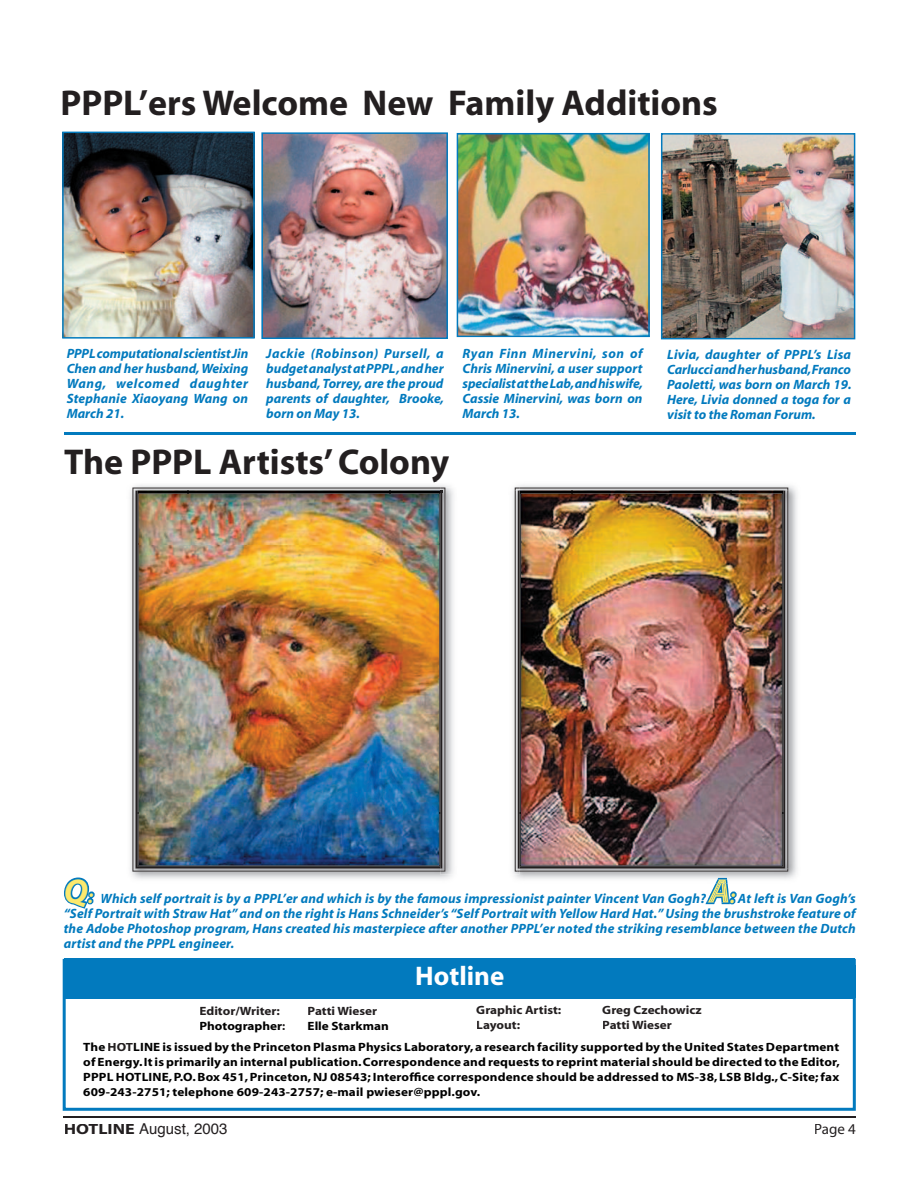
<style>
.page{position:relative;width:918px;height:1188px;background:#fff}
.page>*{position:absolute;margin:0;border:0;box-sizing:border-box;transform-origin:0 0}
.t1{font:700 36px "Myriad";color:#231f20}
.t2{font:700 27px "Myriad";color:#fff}
.t3{font:15px "Helvetica";color:#231f20}
.t4{font:15px "Myriad";color:#231f20}
.t5{font:italic 700 13.5px/15px "Myriad";color:#027abe;text-align:justify}
.t6{font:700 12px/15px "Myriad";letter-spacing:.01em;color:#000;text-align:justify;scale:1.1 1}
.t7{font:700 12px "Myriad";color:#231f20;scale:1.1 1}
.s1{font-size:34.5px;color:#fce96e}
.s2{font-size:19.5px;color:#fce96e}
.s3{color:#231f20}
.s4{font-family:"Myriad";font-weight:700}
</style>
<div class="page">
<hr style="left:64px;top:1116px;width:792px;height:2px;background:#231f20">
<img style="left:64px;top:133px;width:189px;height:204px">
<hr style="left:62px;top:132px;width:2px;height:206px;background:#027abe">
<hr style="left:63px;top:337px;width:191px;height:2px;background:#027abe">
<hr style="left:253px;top:132px;width:2px;height:206px;background:#027abe">
<hr style="left:63px;top:132px;width:191px;height:1px;background:#027abe">
<img style="left:263px;top:134px;width:183px;height:204px">
<hr style="left:261px;top:133px;width:2px;height:205px;background:#027abe">
<hr style="left:262px;top:338px;width:185px;height:1px;background:#027abe">
<hr style="left:446px;top:133px;width:2px;height:205px;background:#027abe">
<hr style="left:262px;top:132px;width:185px;height:2px;background:#027abe">
<img style="left:458px;top:134px;width:190px;height:202px">
<hr style="left:457px;top:134px;width:1px;height:202px;background:#027abe">
<hr style="left:457px;top:336px;width:192px;height:1px;background:#027abe">
<hr style="left:648px;top:134px;width:2px;height:202px;background:#027abe">
<hr style="left:457px;top:133px;width:192px;height:1px;background:#027abe">
<img style="left:662px;top:135px;width:192px;height:203px">
<hr style="left:661px;top:134px;width:1px;height:205px;background:#027abe">
<hr style="left:662px;top:338px;width:193px;height:1px;background:#027abe">
<hr style="left:854px;top:134px;width:1px;height:205px;background:#027abe">
<hr style="left:662px;top:133px;width:193px;height:2px;background:#027abe">
<div style="left:88px;top:892px;width:7px;height:6px;border:3px solid #027abe;border-radius:50%"></div>
<svg style="left:64px;top:877px;width:29px;height:32px"></svg>
<div style="left:730px;top:892px;width:7px;height:6px;border:3px solid #027abe;border-radius:50%"></div>
<hr style="left:64px;top:432px;width:792px;height:3px;background:#027abe">
<div style="left:64px;top:958px;width:790px;height:41px;background:#027abe"></div>
<hr style="left:63px;top:960px;width:3px;height:149px;background:#027abe">
<hr style="left:64px;top:1108px;width:790px;height:3px;background:#027abe">
<hr style="left:853px;top:960px;width:3px;height:149px;background:#027abe">
<img style="left:440px;top:488px;width:16px;height:387px">
<img style="left:132px;top:488px;width:308px;height:384px">
<img style="left:440px;top:488px;width:5px;height:384px">
<img style="left:135px;top:491px;width:307px;height:378px">
<img style="left:138px;top:813px;width:302px;height:54px">
<img style="left:138px;top:491px;width:51px;height:323px">
<img style="left:389px;top:491px;width:51px;height:323px">
<img style="left:188px;top:491px;width:202px;height:54px">
<img style="left:514px;top:485px;width:283px;height:394px">
<svg style="left:705px;top:878px;width:30px;height:26px"></svg>
<img style="left:512px;top:488px;width:8px;height:387px">
<img style="left:515px;top:491px;width:3px;height:381px">
<img style="left:520px;top:869px;width:268px;height:3px">
<img style="left:518px;top:491px;width:267px;height:378px">
<img style="left:520px;top:813px;width:263px;height:54px">
<img style="left:520px;top:491px;width:53px;height:323px">
<img style="left:730px;top:491px;width:53px;height:323px">
<img style="left:572px;top:491px;width:159px;height:54px">
<h1 class="t1" style="left:61px;top:85px;width:659px">PPPL’ers Welcome New Family Additions</h1>
<p class="t5" style="left:67px;top:347px;width:183px">PPPL computational scientist Jin Chen and her husband, Weixing Wang, welcomed daughter Stephanie Xiaoyang Wang on March 21.</p>
<p class="t5" style="left:266px;top:347px;width:179px">Jackie (Robinson) Pursell, a budget analyst at PPPL , and her husband, Torrey, are the proud parents of daughter, Brooke, born on May 13.</p>
<h1 class="t1" style="left:64px;top:444px;width:387px">The PPPL Artists’ Colony</h1>
<p class="t5" style="left:463px;top:347px;width:182px">Ryan Finn Minervini, son of Chris Minervini, a user support specialist at the Lab, and his wife, Cassie Minervini, was born on March 13.</p>
<p class="t5" style="left:667px;top:347px;width:186px">Livia, daughter of PPPL’s Lisa Carlucci and her husband, Franco Paoletti, was born on March 19.<br>Here, Livia donned a toga for a visit to the Roman Forum.</p>
<p class="t5" style="left:64px;top:891px;width:794px"><span class="s1">Q</span><span class="s2">:</span> Which self portrait is by a PPPL’er and which is by the famous impressionist painter Vincent Van Gogh? <span class="s1">A</span><span class="s2">:</span> At left is Van Gogh’s “Self Portrait with Straw Hat” and on the right is Hans Schneider’s “Self Portrait with Yellow Hard Hat.” Using the brushstroke feature of the Adobe Photoshop program, Hans created his masterpiece after another PPPL’er noted the striking resemblance between the Dutch artist and the PPPL engineer.</p>
<p class="t7" style="left:200px;top:1005px;width:75px">Editor/Writer:</p>
<p class="t7" style="left:308px;top:1005px;width:65px">Patti Wieser</p>
<p class="t6" style="left:200px;top:1019px;width:79px">Photographer<span class="s3">:</span></p>
<p class="t6" style="left:308px;top:1019px;width:75px">Elle Starkman</p>
<h2 class="t2" style="left:415px;top:962px;width:91px">Hotline</h2>
<p class="t7" style="left:476px;top:1004px;width:79px">Graphic Artist:</p>
<p class="t7" style="left:602px;top:1004px;width:92px">Greg Czechowicz</p>
<p class="t7" style="left:476px;top:1019px;width:41px">Layout:</p>
<p class="t7" style="left:602px;top:1019px;width:65px">Patti Wieser</p>
<p class="t6" style="left:83px;top:1040px;width:689px">The<span class="s3">HOT</span>LINE is issued by the Princeton Plasma Physics Laboratory, a research facility supported by the United States Department of Energy. It is primarily an internal publication. Correspondence and requests to reprint material should be directed to the Editor, PPPL HOTLINE, P.O. Box 451, Princeton, NJ 08543; Interoffice correspondence should be addressed to MS-38, LSB Bldg., C-Site; fax 609-243-2751; telephone 609-243-2757; e-mail pwieser@pppl.gov.</p>
<p class="t3" style="left:64px;top:1119px;width:165px"><span class="s4">HOTLINE</span> August, 2003</p>
<p class="t4" style="left:814px;top:1122px;width:43px">Page 4</p>
</div>
